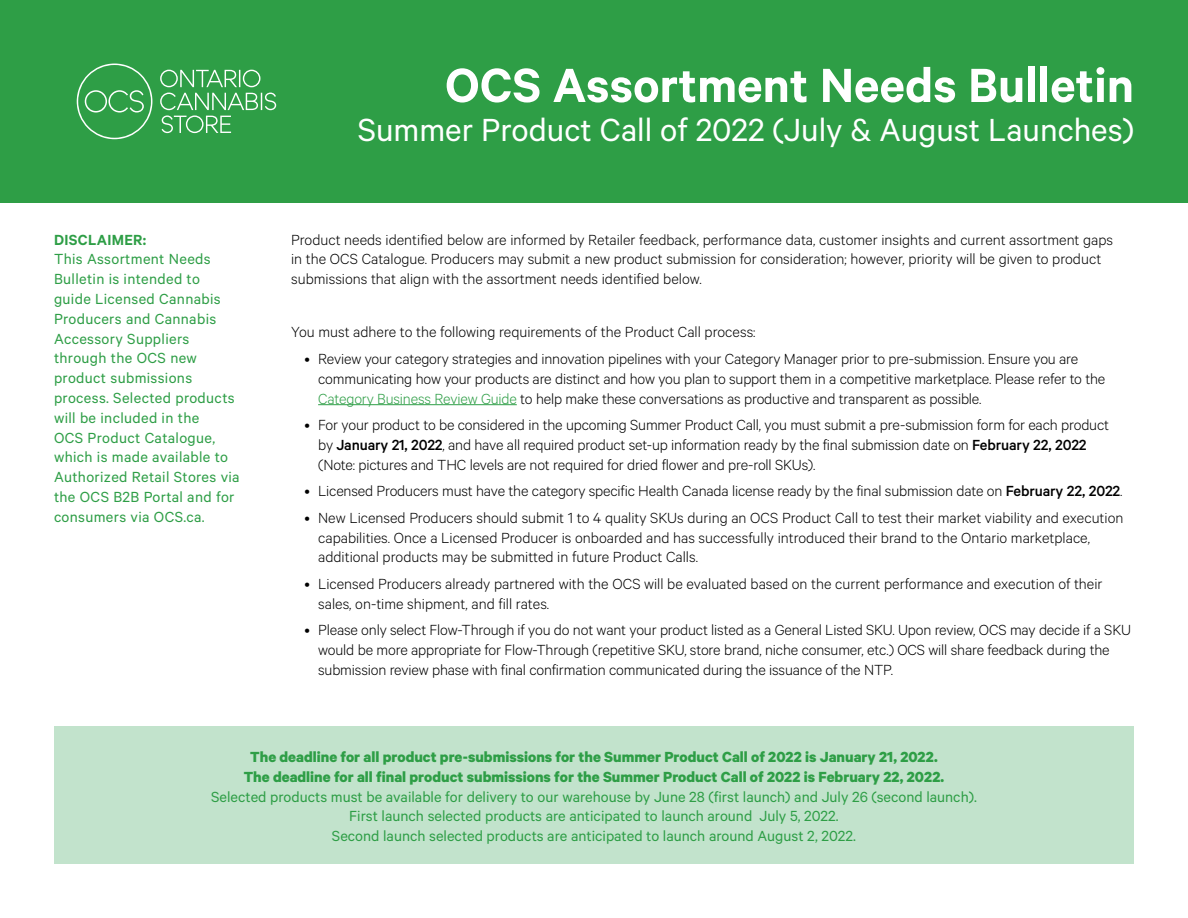
<style>
.page{position:relative;width:1188px;height:918px;background:#fff}
.page>*{position:absolute;margin:0;border:0;box-sizing:border-box;transform-origin:0 0}
.t1{font:600 54px "Calibre";color:#fff}
.t2{font:36px "Calibre";color:#fff}
.t3{font:300 16.5px/19.8px "Calibre";letter-spacing:-.01em;color:#000}
.t4{font:16.5px/19.8px "Calibre";letter-spacing:.015em;color:#2e9e46;text-align:center}
.t5{font:700 16.5px/19.8px "Calibre";color:#2e9e46;text-align:center}
.t6{font:600 16.5px "Calibre";letter-spacing:.02em;color:#2e9e46}
.s1{color:#2e9e46}
.s2{font-weight:500}
</style>
<div class="page">
<div style="left:0;top:0;width:1188px;height:202px;background:#2e9e46"></div>
<div style="left:54px;top:727px;width:1080px;height:137px;background:#c2e3cc"></div>
<svg style="left:77px;top:64px;width:199px;height:75px"></svg>
<hr style="left:318px;top:404px;width:199px;height:1px;background:#2e9e46">
<p class="t6" style="left:54px;top:230px;width:94px">DISCLAIMER:</p>
<p class="t4" style="left:54px;top:249px;width:187px;text-align:left">This Assortment Needs<br>Bulletin is intended to guide Licensed Cannabis<br>Producers and Cannabis<br>Accessory Suppliers through the OCS new product submissions process. Selected products will be included in the<br>OCS Product Catalogue, which is made available to<br>Authorized Retail Stores via the OCS B2B Portal and for consumers via OCS.ca.</p>
<h1 class="t1" style="left:445px;top:53px;width:690px">OCS Assortment Needs Bulletin</h1>
<h2 class="t2" style="left:358px;top:109px;width:778px">Summer Product Call of 2022 (July &amp; August Launches)</h2>
<p class="t3" style="left:291px;top:229px;width:824px">Product needs identified below are informed by Retailer feedback, performance data, customer insights and current assortment gaps in the OCS Catalogue. Producers may submit a new product submission for consideration; however, priority will be given to product submissions that align with the assortment needs identified below.</p>
<p class="t3" style="left:291px;top:322px;width:466px">You must adhere to the following requirements of the Product Call process:</p>
<p class="t3" style="left:318px;top:348px;width:789px;text-indent:-13px">• Review your category strategies and innovation pipelines with your Category Manager prior to pre-submission. Ensure you are communicating how your products are distinct and how you plan to support them in a competitive marketplace. Please refer to the<br><span class="s1">Category Business Review Guide</span> to help make these conversations as productive and transparent as possible.</p>
<p class="t3" style="left:318px;top:414px;width:792px;text-indent:-13px">• For your product to be considered in the upcoming Summer Product Call, you must submit a pre-submission form for each product by <span class="s2">January 21, 2022</span>, and have all required product set-up information ready by the final submission date on <span class="s2">February 22, 2022 </span>(Note: pictures and THC levels are not required for dried flower and pre-roll SKUs).</p>
<p class="t3" style="left:305px;top:480px;width:819px">• Licensed Producers must have the category specific Health Canada license ready by the final submission date on <span class="s2">February 22, 2022</span>.</p>
<p class="t3" style="left:318px;top:507px;width:807px;text-indent:-13px">• New Licensed Producers should submit 1 to 4 quality SKUs during an OCS Product Call to test their market viability and execution capabilities. Once a Licensed Producer is onboarded and has successfully introduced their brand to the Ontario marketplace, additional products may be submitted in future Product Calls.</p>
<p class="t3" style="left:318px;top:573px;width:786px;text-indent:-13px">• Licensed Producers already partnered with the OCS will be evaluated based on the current performance and execution of their sales, on-time shipment, and fill rates.</p>
<p class="t3" style="left:318px;top:620px;width:814px;text-indent:-13px">• Please only select Flow-Through if you do not want your product listed as a General Listed SKU. Upon review, OCS may decide if a SKU would be more appropriate for Flow-Through (repetitive SKU, store brand, niche consumer, etc.) OCS will share feedback during the submission review phase with final confirmation communicated during the issuance of the NTP.</p>
<p class="t5" style="left:244px;top:746px;width:702px">The deadline for all product pre-submissions for the Summer Product Call of 2022 is January 21, 2022.<br>The deadline for all final product submissions for the Summer Product Call of 2022 is February 22, 2022.</p>
<p class="t4" style="left:211px;top:786px;width:767px">Selected products must be available for delivery to our warehouse by June 28 (first launch) and July 26 (second launch).<br>First launch selected products are anticipated to launch around July 5, 2022.<br>Second launch selected products are anticipated to launch around August 2, 2022.</p>
</div>
